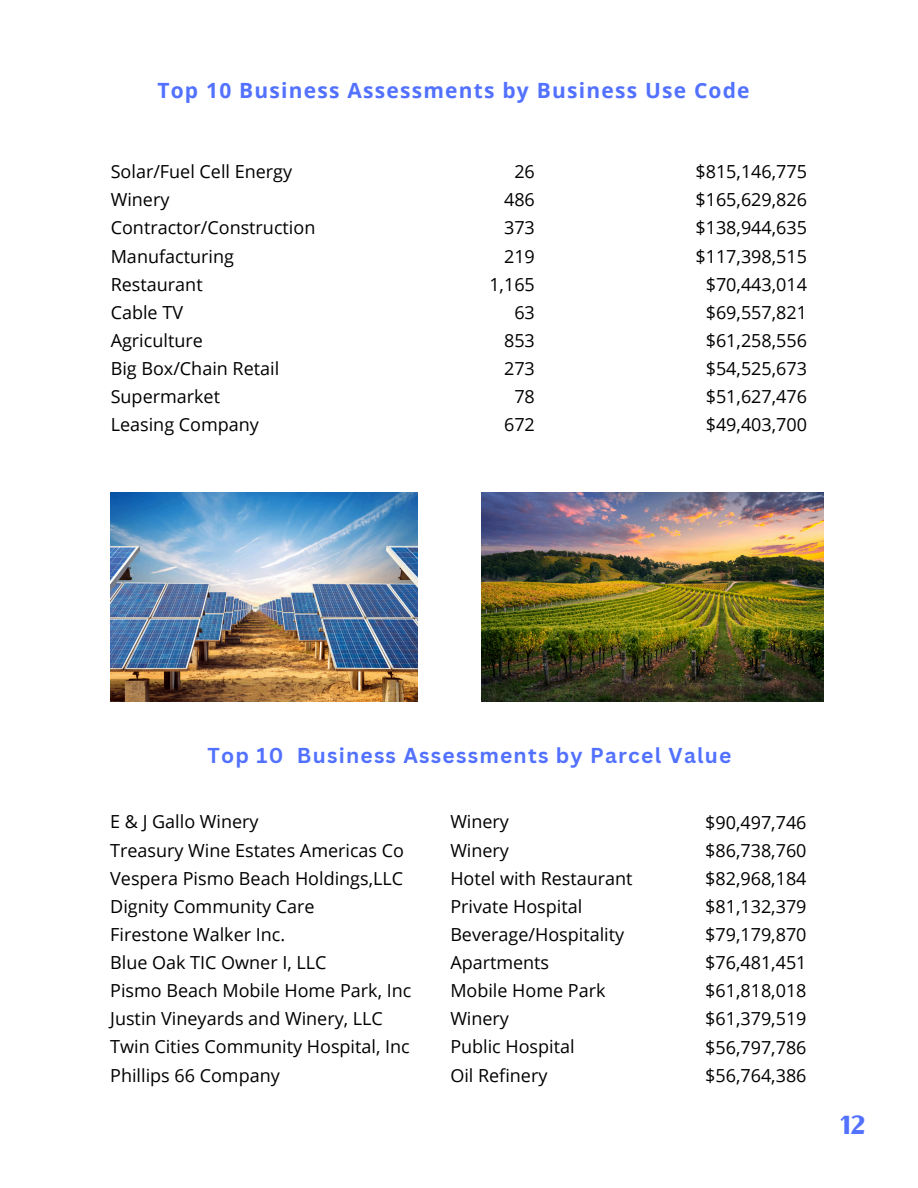
<style>
.page{position:relative;width:918px;height:1188px;background:#fff}
.page>*{position:absolute;margin:0;border:0;box-sizing:border-box;transform-origin:0 0}
.t1{font:31.5px "Ethna";color:#5271ff}
.t2{font:700 21px "Open Sans";letter-spacing:.06em;color:#5271ff}
.t3{font:700 21px "Canva Sans";letter-spacing:.06em;color:#5271ff}
.t4{font:18px "Open Sans";color:#000}
</style>
<div class="page">
<img style="left:111px;top:493px;width:307px;height:209px">
<img style="left:481px;top:493px;width:342px;height:209px">
<p class="t2" style="left:157px;top:76px;width:594px">Top 10 Business Assessments by Business Use Code</p>
<h1 class="t4" style="left:111px;top:159px;width:183px">Solar/Fuel Cell Energy</h1>
<p class="t4" style="left:111px;top:187px;width:60px">Winery</p>
<p class="t4" style="left:111px;top:215px;width:206px">Contractor/Construction</p>
<p class="t4" style="left:111px;top:243px;width:125px">Manufacturing</p>
<p class="t4" style="left:111px;top:271px;width:93px">Restaurant</p>
<p class="t4" style="left:111px;top:300px;width:74px">Cable TV</p>
<p class="t4" style="left:111px;top:328px;width:94px">Agriculture</p>
<p class="t4" style="left:111px;top:356px;width:170px">Big Box/Chain Retail</p>
<p class="t4" style="left:111px;top:384px;width:111px">Supermarket</p>
<p class="t4" style="left:111px;top:412px;width:150px">Leasing Company</p>
<p class="t4" style="left:514px;top:159px;width:22px">26</p>
<p class="t4" style="left:504px;top:187px;width:32px">486</p>
<p class="t4" style="left:504px;top:215px;width:32px">373</p>
<p class="t4" style="left:504px;top:243px;width:32px">219</p>
<p class="t4" style="left:489px;top:271px;width:47px">1,165</p>
<p class="t4" style="left:514px;top:300px;width:22px">63</p>
<p class="t4" style="left:504px;top:328px;width:32px">853</p>
<p class="t4" style="left:504px;top:356px;width:32px">273</p>
<p class="t4" style="left:514px;top:384px;width:22px">78</p>
<p class="t4" style="left:504px;top:412px;width:32px">672</p>
<p class="t4" style="left:695px;top:159px;width:113px">$815,146,775</p>
<p class="t4" style="left:695px;top:187px;width:113px">$165,629,826</p>
<p class="t4" style="left:695px;top:215px;width:113px">$138,944,635</p>
<p class="t4" style="left:695px;top:243px;width:113px">$117,398,515</p>
<p class="t4" style="left:706px;top:271px;width:103px">$70,443,014</p>
<p class="t4" style="left:706px;top:300px;width:103px">$69,557,821</p>
<p class="t4" style="left:706px;top:328px;width:103px">$61,258,556</p>
<p class="t4" style="left:706px;top:356px;width:103px">$54,525,673</p>
<p class="t4" style="left:706px;top:384px;width:103px">$51,627,476</p>
<p class="t4" style="left:706px;top:412px;width:103px">$49,403,700</p>
<p class="t3" style="left:208px;top:741px;width:525px">Top 10 Business Assessments by Parcel Value</p>
<p class="t4" style="left:110px;top:809px;width:150px">E &amp; J Gallo Winery</p>
<p class="t4" style="left:110px;top:837px;width:295px">Treasury Wine Estates Americas Co</p>
<p class="t4" style="left:110px;top:865px;width:294px">Vespera Pismo Beach Holdings,LLC</p>
<p class="t4" style="left:110px;top:894px;width:206px">Dignity Community Care</p>
<p class="t4" style="left:110px;top:922px;width:176px">Firestone Walker Inc.</p>
<p class="t4" style="left:110px;top:950px;width:218px">Blue Oak TIC Owner I, LLC</p>
<p class="t4" style="left:110px;top:978px;width:303px">Pismo Beach Mobile Home Park, Inc</p>
<p class="t4" style="left:110px;top:1006px;width:274px">Justin Vineyards and Winery, LLC</p>
<p class="t4" style="left:110px;top:1034px;width:301px">Twin Cities Community Hospital, Inc</p>
<p class="t4" style="left:110px;top:1062px;width:171px">Phillips 66 Company</p>
<p class="t4" style="left:450px;top:809px;width:60px">Winery</p>
<p class="t4" style="left:450px;top:837px;width:60px">Winery</p>
<p class="t4" style="left:450px;top:865px;width:184px">Hotel with Restaurant</p>
<p class="t4" style="left:450px;top:894px;width:134px">Private Hospital</p>
<p class="t4" style="left:450px;top:922px;width:175px">Beverage/Hospitality</p>
<p class="t4" style="left:450px;top:950px;width:100px">Apartments</p>
<p class="t4" style="left:450px;top:978px;width:157px">Mobile Home Park</p>
<p class="t4" style="left:450px;top:1006px;width:60px">Winery</p>
<p class="t4" style="left:450px;top:1034px;width:126px">Public Hospital</p>
<p class="t4" style="left:450px;top:1062px;width:99px">Oil Refinery</p>
<p class="t4" style="left:705px;top:809px;width:103px">$90,497,746</p>
<p class="t4" style="left:705px;top:837px;width:103px">$86,738,760</p>
<p class="t4" style="left:705px;top:866px;width:103px">$82,968,184</p>
<p class="t4" style="left:705px;top:894px;width:103px">$81,132,379</p>
<p class="t4" style="left:705px;top:922px;width:103px">$79,179,870</p>
<p class="t4" style="left:705px;top:950px;width:103px">$76,481,451</p>
<p class="t4" style="left:705px;top:978px;width:103px">$61,818,018</p>
<p class="t4" style="left:705px;top:1006px;width:103px">$61,379,519</p>
<p class="t4" style="left:705px;top:1034px;width:103px">$56,797,786</p>
<p class="t4" style="left:705px;top:1062px;width:103px">$56,764,386</p>
<p class="t1" style="left:841px;top:1112px;width:25px">12</p>
</div>
